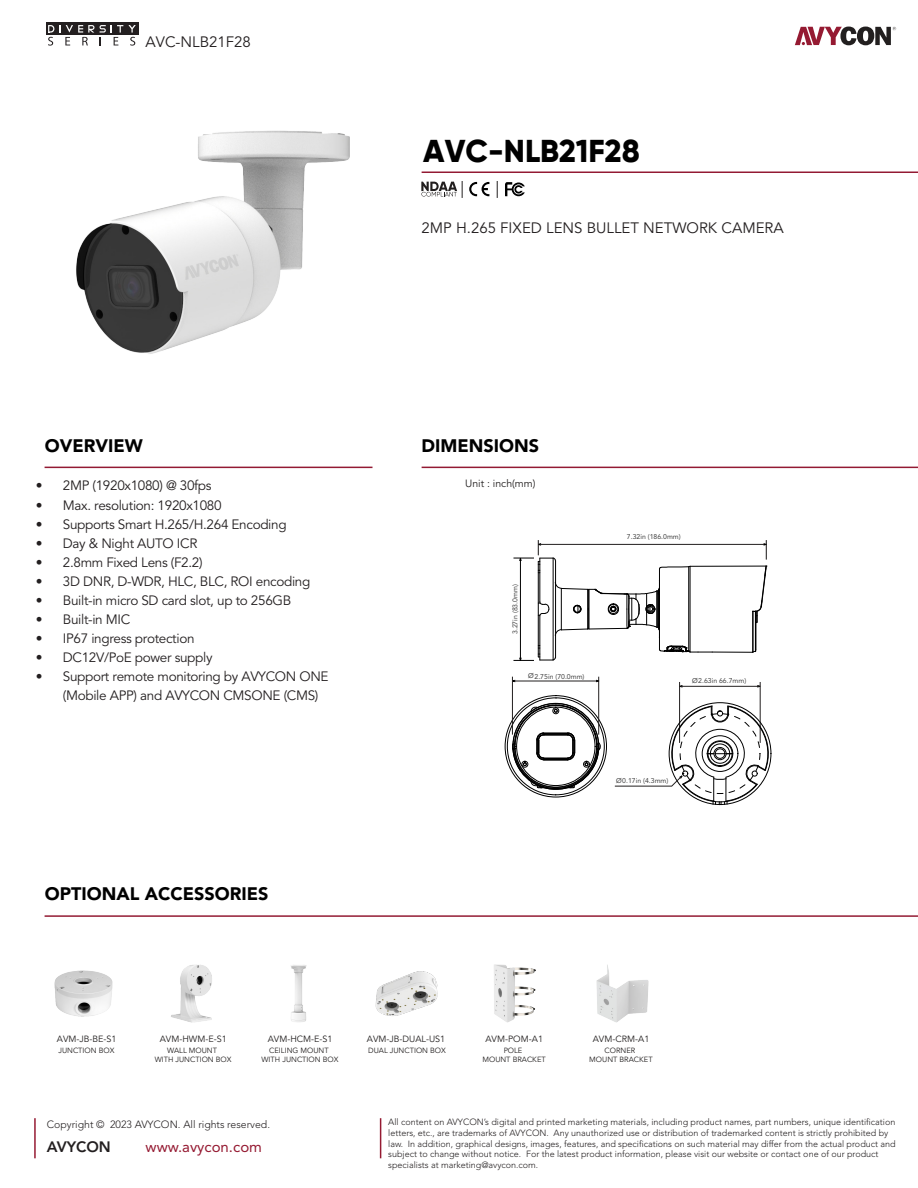
<style>
.page{position:relative;width:918px;height:1188px;background:#fff}
.page>*{position:absolute;margin:0;border:0;box-sizing:border-box;transform-origin:0 0}
.t1{font:800 31.5px "Gilroy";color:#000}
.t2{font:900 18px "Avenir LT Std";color:#000}
.t3{font:15px "Avenir LT Std";color:#231f20}
.t4{font:15px "Avenir LT Std";color:#951a32}
.t5{font:800 15px "Avenir LT Std";color:#231f20}
.t6{font:13.5px/19px "Avenir LT Std";letter-spacing:-.025em;color:#231f20}
.t7{font:300 10.65px "Avenir LT Std";color:#414141}
.t8{font:300 10.5px "Avenir LT Std";color:#231f20}
.t9{font:10.5px "Avenir LT Std";color:#221f1f}
.t10{font:300 9px/10.8px "Avenir LT Std";color:#231f20}
.t11{font:9px "Avenir LT Std";color:#221f1f}
.t12{font:7.5px/9px "Avenir LT Std";color:#221f1f;text-align:center}
.t13{font:6.9px "Avenir LT Std";color:#414141}
.s1{font-weight:300;font-size:10.65px}
</style>
<div class="page">
<hr style="left:422px;top:467px;width:496px;height:1px;background:#931a33">
<hr style="left:45px;top:915px;width:873px;height:2px;background:#931a33">
<hr style="left:422px;top:172px;width:496px;height:1px;background:#931a33">
<svg style="left:795px;top:27px;width:101px;height:18px"></svg>
<hr style="left:34px;top:1118px;width:2px;height:40px;background:#951a32">
<hr style="left:380px;top:1118px;width:1px;height:40px;background:#951a32">
<hr style="left:540px;top:544px;width:224px;height:1px;background:#221f1f">
<svg style="left:764px;top:540px;width:3px;height:20px"></svg>
<svg style="left:507px;top:697px;width:98px;height:99px"></svg>
<hr style="left:514px;top:681px;width:84px;height:1px;background:#221f1f">
<hr style="left:512px;top:677px;width:1px;height:58px;background:#221f1f">
<hr style="left:598px;top:677px;width:1px;height:58px;background:#221f1f">
<hr style="left:520px;top:560px;width:1px;height:99px;background:#000">
<hr style="left:538px;top:561px;width:1px;height:96px;background:#000">
<hr style="left:540px;top:616px;width:1px;height:44px;background:#000">
<hr style="left:540px;top:558px;width:1px;height:44px;background:#000">
<hr style="left:553px;top:558px;width:1px;height:102px;background:#000">
<hr style="left:555px;top:561px;width:1px;height:97px;background:#000">
<hr style="left:712px;top:652px;width:41px;height:1px;background:#000">
<hr style="left:659px;top:569px;width:1px;height:81px;background:#000">
<hr style="left:688px;top:567px;width:1px;height:84px;background:#000">
<hr style="left:690px;top:566px;width:1px;height:86px;background:#000">
<hr style="left:753px;top:611px;width:1px;height:41px;background:#000">
<hr style="left:755px;top:611px;width:1px;height:40px;background:#000">
<hr style="left:756px;top:612px;width:1px;height:38px;background:#000">
<svg style="left:513px;top:645px;width:43px;height:16px"></svg>
<svg style="left:513px;top:540px;width:43px;height:33px"></svg>
<hr style="left:690px;top:566px;width:76px;height:1px;background:#000">
<svg style="left:752px;top:650px;width:5px;height:3px"></svg>
<svg style="left:538px;top:580px;width:121px;height:58px"></svg>
<svg style="left:659px;top:566px;width:31px;height:3px"></svg>
<svg style="left:752px;top:566px;width:15px;height:57px"></svg>
<svg style="left:659px;top:646px;width:53px;height:7px"></svg>
<hr style="left:681px;top:686px;width:78px;height:1px;background:#221f1f">
<hr style="left:760px;top:682px;width:1px;height:61px;background:#221f1f">
<hr style="left:679px;top:682px;width:1px;height:61px;background:#221f1f">
<svg style="left:615px;top:706px;width:155px;height:99px"></svg>
<div style="left:680px;top:713px;width:80px;height:81px;border:1px dashed #000;border-radius:50%"></div>
<img style="left:44px;top:22px;width:399px;height:447px">
<img style="left:54px;top:970px;width:59px;height:47px">
<img style="left:171px;top:965px;width:41px;height:58px">
<img style="left:291px;top:965px;width:16px;height:57px">
<img style="left:494px;top:964px;width:42px;height:59px">
<img style="left:596px;top:965px;width:53px;height:58px">
<img style="left:375px;top:971px;width:63px;height:45px">
<svg style="left:497px;top:181px;width:1px;height:17px"></svg>
<svg style="left:505px;top:182px;width:20px;height:14px"></svg>
<svg style="left:469px;top:182px;width:20px;height:14px"></svg>
<svg style="left:421px;top:181px;width:42px;height:17px"></svg>
<h3 class="t3" style="left:146px;top:33px;width:107px">AVC-NLB21F28</h3>
<h1 class="t1" style="left:423px;top:131px;width:218px">AVC-NLB21F28</h1>
<h3 class="t3" style="left:422px;top:219px;width:364px">2MP H.265 FIXED LENS BULLET NETWORK CAMERA</h3>
<h2 class="t2" style="left:45px;top:435px;width:99px">OVERVIEW</h2>
<h2 class="t2" style="left:422px;top:435px;width:119px">DIMENSIONS</h2>
<h3 class="t6" style="left:36px;top:477px;width:177px">• 2MP (1920x1080) @ 30fps</h3>
<p class="t9" style="left:465px;top:478px;width:72px">Unit : inch(mm)</p>
<h3 class="t6" style="left:36px;top:496px;width:187px">• Max. resolution: 1920x1080</h3>
<h3 class="t6" style="left:36px;top:515px;width:252px">• Supports Smart H.265/H.264 Encoding</h3>
<h3 class="t6" style="left:36px;top:534px;width:163px">• Day &amp; Night AUTO ICR</h3>
<h3 class="t6" style="left:36px;top:553px;width:168px">• 2.8mm Fixed Lens (F2.2)</h3>
<h3 class="t6" style="left:36px;top:572px;width:276px">• 3D DNR, D-WDR, HLC, BLC, ROI encoding</h3>
<h3 class="t6" style="left:36px;top:591px;width:257px">• Built-in micro SD card slot, up to 256GB</h3>
<h3 class="t6" style="left:36px;top:610px;width:96px">• Built-in MIC</h3>
<h3 class="t6" style="left:36px;top:629px;width:160px">• IP67 ingress protection</h3>
<h3 class="t6" style="left:36px;top:648px;width:178px">• DC12V/PoE power supply</h3>
<h3 class="t6" style="left:63px;top:668px;width:267px;text-indent:-27px">• Support remote monitoring by AVYCON ONE (Mobile APP) and AVYCON CMSONE (CMS)</h3>
<p class="t13" style="left:511px;top:634px;width:52px;rotate:-90deg">3.27in (83.0mm)</p>
<p class="t7" style="left:528px;top:668px;width:8px">ø</p>
<p class="t13" style="left:535px;top:672px;width:52px">2.75in (70.0mm)</p>
<p class="t13" style="left:627px;top:532px;width:55px">7.32in (186.0mm)</p>
<p class="t13" style="left:692px;top:677px;width:56px"><span class="s1">ø</span>2.63in 66.7mm)</p>
<p class="t13" style="left:616px;top:776px;width:54px"><span class="s1">ø</span>0.17in (4.3mm)</p>
<h2 class="t2" style="left:45px;top:883px;width:225px">OPTIONAL ACCESSORIES</h2>
<p class="t11" style="left:57px;top:1034px;width:61px">AVM-JB-BE-S1</p>
<p class="t12" style="left:58px;top:1047px;width:58px">JUNCTION BOX</p>
<p class="t11" style="left:160px;top:1034px;width:69px">AVM-HWM-E-S1</p>
<p class="t12" style="left:155px;top:1047px;width:78px">WALL MOUNT<br>WITH JUNCTION BOX</p>
<p class="t11" style="left:268px;top:1034px;width:66px">AVM-HCM-E-S1</p>
<p class="t12" style="left:262px;top:1047px;width:78px">CEILING MOUNT<br>WITH JUNCTION BOX</p>
<p class="t11" style="left:367px;top:1034px;width:80px">AVM-JB-DUAL-US1</p>
<p class="t12" style="left:368px;top:1047px;width:79px">DUAL JUNCTION BOX</p>
<p class="t11" style="left:485px;top:1034px;width:59px">AVM-POM-A1</p>
<p class="t12" style="left:482px;top:1047px;width:65px">POLE<br>MOUNT BRACKET</p>
<p class="t11" style="left:593px;top:1034px;width:58px">AVM-CRM-A1</p>
<p class="t12" style="left:589px;top:1047px;width:65px">CORNER<br>MOUNT BRACKET</p>
<p class="t8" style="left:47px;top:1118px;width:225px">Copyright © 2023 AVYCON. All rights reserved.</p>
<p class="t10" style="left:388px;top:1117px;width:509px">All content on AVYCON’s digital and printed marketing materials, including product names, part numbers, unique identification letters, etc., are trademarks of AVYCON. Any unauthorized use or distribution of trademarked content is strictly prohibited by law. In addition, graphical designs, images, features, and specifications on such material may differ from the actual product and subject to change without notice. For the latest product information, please visit our website or contact one of our product specialists at marketing@avycon.com.</p>
<h3 class="t5" style="left:47px;top:1138px;width:66px">AVYCON</h3>
<h3 class="t4" style="left:146px;top:1138px;width:118px">www.avycon.com</h3>
</div>
